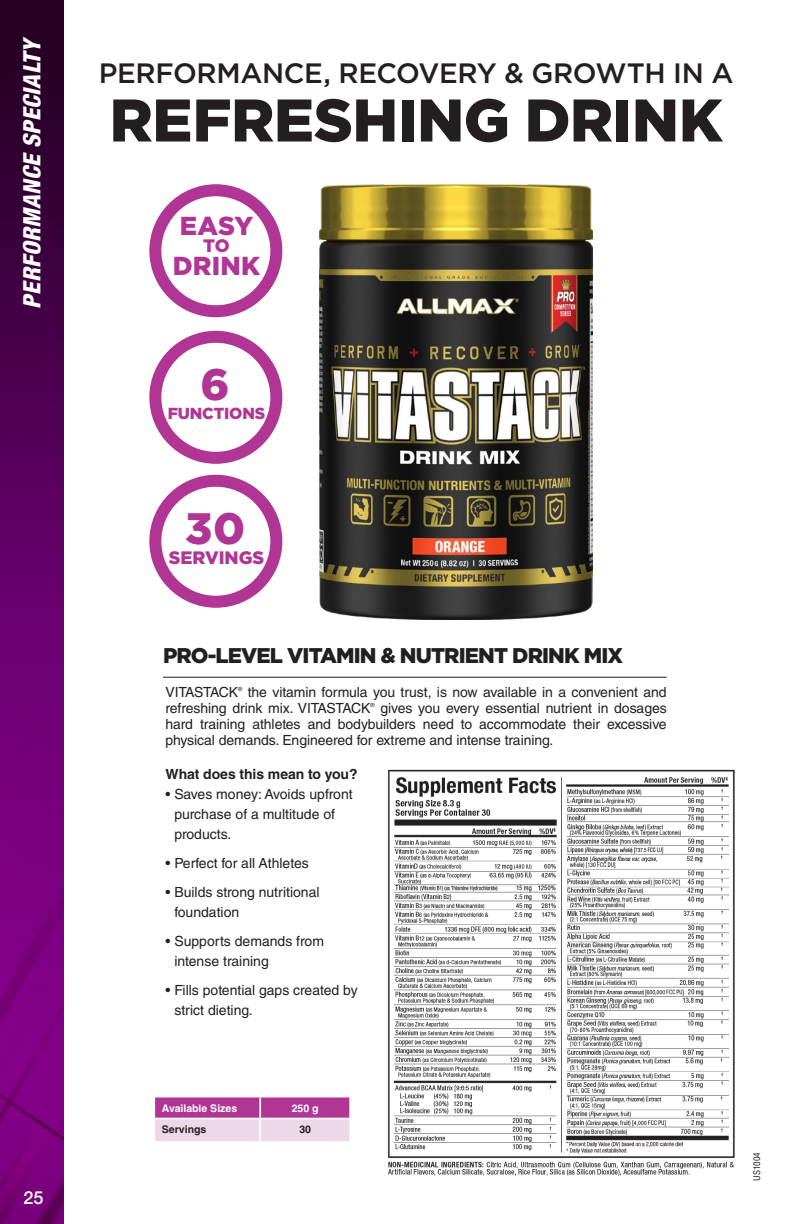
<style>
.page{position:relative;width:792px;height:1224px;background:#fff}
.page>*{position:absolute;margin:0;border:0;box-sizing:border-box;transform-origin:0 0}
.Tabs{font:900 60px "Gotham";letter-spacing:-.005em;color:#231f20}
.Tabs-2{font:900 44px "Gotham";color:#b13594}
.Tabs-3{font:500 28px "Gotham";letter-spacing:-.015em;color:#231f20}
.Tabs-4{font:900 26px "Gotham";letter-spacing:.01em;color:#b13594}
.t1{font:italic 800 condensed 24px "Helvetica Neue LT Std";color:#fff}
.Tabs-5{font:900 21.2px "Gotham";letter-spacing:-.04em;color:#231f20}
.Tabs-6{font:900 18px "Gotham";color:#b13594}
.t2{font:500 18px "Helvetica Neue";color:#fff}
.Tabs-7{font:900 16px "Gotham";letter-spacing:-.01em;color:#b13594}
.Tabs-8{font:14px/20px "Helvetica LT Std";letter-spacing:-.005em;color:#231f20}
.Tabs-9{font:700 14px "Helvetica LT Std";letter-spacing:-.005em;color:#231f20}
.Tabs-10{font:14px "Helvetica LT Std";letter-spacing:-.025em;color:#231f20}
.Tabs-11{font:700 10.6px "Helvetica LT Std";color:#fff}
.Tabs-12{font:700 10.6px "Helvetica LT Std";color:#231f20}
.Tabs-13{font:condensed 9px "Helvetica LT Std";color:#231f20}
.Tabs-14{font:5.6px "Helvetica LT Std";color:#231f20}
</style>
<div class="page">
<img style="left:0;top:0;width:63px;height:1224px">
<img style="left:388px;top:769px;width:347px;height:407px">
<div style="left:149px;top:184px;width:133px;height:133px;border:12px solid #b13594;border-radius:50%"></div>
<div style="left:149px;top:331px;width:133px;height:133px;border:12px solid #b13594;border-radius:50%"></div>
<div style="left:149px;top:475px;width:133px;height:133px;border:12px solid #b13594;border-radius:50%"></div>
<img style="left:320px;top:185px;width:272px;height:434px">
<hr style="left:163px;top:677px;width:504px;height:1px;background:#231f20">
<svg style="left:155px;top:1097px;width:194px;height:44px;background:#d08cc1"></svg>
<hr style="left:259px;top:1097px;width:2px;height:21px;background:#fff">
<hr style="left:155px;top:1118px;width:105px;height:1px;background:#fff">
<hr style="left:260px;top:1118px;width:91px;height:1px;background:#fff">
<hr style="left:259px;top:1119px;width:2px;height:22px;background:#fff">
<h3 class="t1" style="left:17px;top:309px;width:274px;rotate:-90deg">PERFORMANCE SPECIALTY</h3>
<p class="t2" style="left:23px;top:1187px;width:22px">25</p>
<p class="Tabs-3" style="left:99px;top:58px;width:636px">PERFORMANCE, RECOVERY &amp; GROWTH IN A</p>
<p class="Tabs" style="left:110px;top:86px;width:615px">REFRESHING DRINK</p>
<p class="Tabs-4" style="left:180px;top:210px;width:75px">EASY</p>
<p class="Tabs-6" style="left:203px;top:235px;width:28px">TO</p>
<p class="Tabs-4" style="left:173px;top:251px;width:89px">DRINK</p>
<p class="Tabs-2" style="left:201px;top:359px;width:31px">6</p>
<p class="Tabs-7" style="left:168px;top:404px;width:99px">FUNCTIONS</p>
<p class="Tabs-2" style="left:185px;top:503px;width:61px">30</p>
<p class="Tabs-6" style="left:169px;top:548px;width:97px">SERVINGS</p>
<p class="Tabs-5" style="left:163px;top:643px;width:462px">PRO-LEVEL VITAMIN &amp; NUTRIENT DRINK MIX</p>
<p class="Tabs-10" style="left:166px;top:684px;width:74px">VITASTACK</p>
<p class="Tabs-14" style="left:238px;top:685px;width:6px">®</p>
<p class="Tabs-8" style="left:166px;top:684px;width:503px;line-height:16px;text-indent:82px">the vitamin formula you trust, is now available in a convenient and refreshing drink mix. VITASTACK</p>
<p class="Tabs-14" style="left:371px;top:701px;width:6px">®</p>
<p class="Tabs-8" style="left:166px;top:700px;width:503px;line-height:16px;text-align:justify;text-indent:215px">gives you every essential nutrient in dosages hard training athletes and bodybuilders need to accommodate their excessive physical demands. Engineered for extreme and intense training.</p>
<p class="Tabs-9" style="left:166px;top:766px;width:194px">What does this mean to you?</p>
<p class="Tabs-8" style="left:174px;top:784px;width:180px;text-indent:-9px">• Saves money: Avoids upfront purchase of a multitude of products.</p>
<p class="Tabs-8" style="left:166px;top:853px;width:145px">• Perfect for all Athletes</p>
<p class="Tabs-8" style="left:174px;top:882px;width:147px;text-indent:-9px">• Builds strong nutritional foundation</p>
<p class="Tabs-8" style="left:174px;top:931px;width:151px;text-indent:-9px">• Supports demands from intense training</p>
<p class="Tabs-8" style="left:174px;top:980px;width:185px;text-indent:-9px">• Fills potential gaps created by strict dieting.</p>
<p class="Tabs-11" style="left:162px;top:1102px;width:77px">Available Sizes</p>
<p class="Tabs-11" style="left:292px;top:1102px;width:28px">250 g</p>
<p class="Tabs-12" style="left:162px;top:1123px;width:46px">Servings</p>
<p class="Tabs-12" style="left:299px;top:1123px;width:13px">30</p>
<p class="Tabs-13" style="left:751px;top:1181px;width:30px;rotate:-90deg">US1004</p>
</div>
